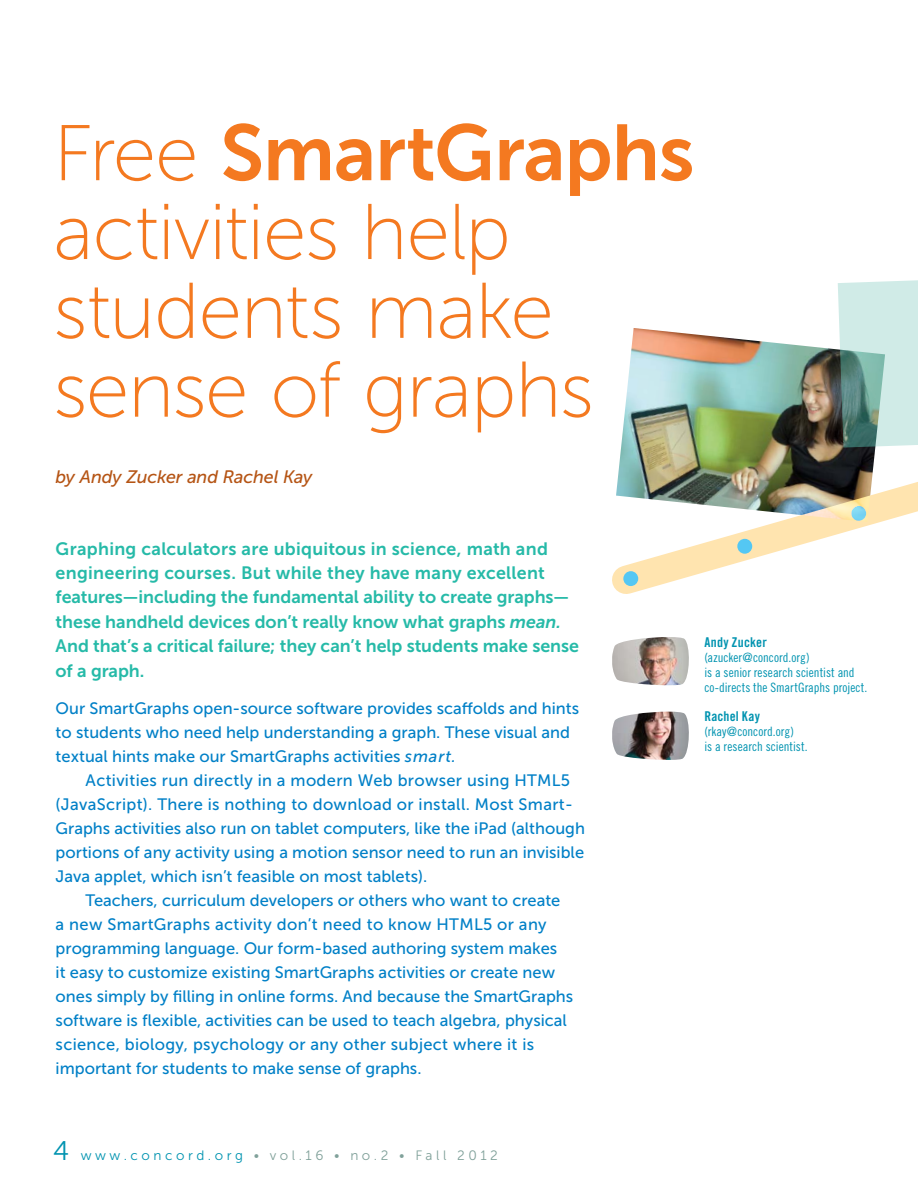
<style>
.page{position:relative;width:918px;height:1188px;background:#fff}
.page>*{position:absolute;margin:0;border:0;box-sizing:border-box;transform-origin:0 0}
.t1{font:78.9px/78.9px "Museo Sans 100";letter-spacing:-.02em;color:#f47920}
.t2{font:78.9px "Museo Sans 700";letter-spacing:-.015em;color:#f47920}
.t3{font:italic 18px "Museo Sans 500";letter-spacing:-.005em;color:#b55414}
.t4{font:17.85px/24.3px "Museo Sans 700";color:#26baa8}
.t5{font:16.5px/24px "Museo Sans 500";color:#0080c7}
.t6{font:13.5px "Museo Sans 300";letter-spacing:.26em;color:#80a19a}
.t7{font:13.5px "Trade Gothic LT Std Bd Cn 20";letter-spacing:.015em;color:#0093b0}
.t8{font:12.9px/15px "Trade Gothic LT Std Cn 18";letter-spacing:.005em;color:#0093b0}
.s1{font-family:"Museo Sans 100"}
.s2{font-style:italic}
.s3{font-size:27px;color:#0093b0}
.s4{color:#0093b0}
</style>
<div class="page">
<img style="left:612px;top:712px;width:77px;height:48px">
<img style="left:612px;top:637px;width:77px;height:49px">
<div style="left:838px;top:280px;width:80px;height:37px;background:#d0ebe7"></div>
<svg style="left:612px;top:317px;width:306px;height:277px"></svg>
<div style="left:623px;top:571px;width:15px;height:15px;background:#54c7f3;border-radius:50%"></div>
<div style="left:737px;top:539px;width:15px;height:15px;background:#54c7f3;border-radius:50%"></div>
<img style="left:616px;top:328px;width:269px;height:194px">
<h1 class="t2" style="left:53px;top:109px;width:643px"><span class="s1">Free</span> SmartGraphs</h1>
<h1 class="t1" style="left:53px;top:193px;width:542px">activities help students make sense of graphs</h1>
<p class="t3" style="left:56px;top:466px;width:258px">by Andy Zucker and Rachel Kay</p>
<p class="t4" style="left:56px;top:536px;width:525px">Graphing calculators are ubiquitous in science, math and engineering courses. But while they have many excellent features—including the fundamental ability to create graphs— these handheld devices don’t really know what graphs <span class="s2">mean.<br></span>And that’s a critical failure; they can’t help students make sense of a graph.</p>
<p class="t5" style="left:56px;top:696px;width:525px">Our SmartGraphs open-source software provides scaffolds and hints to students who need help understanding a graph. These visual and textual hints make our SmartGraphs activities <span class="s2">smart.</span></p>
<p class="t5" style="left:56px;top:768px;width:531px;text-indent:30px">Activities run directly in a modern Web browser using HTML5 (JavaScript). There is nothing to download or install. Most Smart-Graphs activities also run on tablet computers, like the iPad (although portions of any activity using a motion sensor need to run an invisible Java applet, which isn’t feasible on most tablets).</p>
<p class="t5" style="left:56px;top:888px;width:519px;text-indent:30px">Teachers, curriculum developers or others who want to create<br>a new SmartGraphs activity don’t need to know HTML5 or any programming language. Our form-based authoring system makes<br>it easy to customize existing SmartGraphs activities or create new ones simply by filling in online forms. And because the SmartGraphs software is flexible, activities can be used to teach algebra, physical science, biology, psychology or any other subject where it is important for students to make sense of graphs.</p>
<p class="t7" style="left:704px;top:634px;width:64px">Andy Zucker</p>
<p class="t8" style="left:704px;top:650px;width:165px">(azucker@concord.org)<br>is a senior research scientist and co-directs the SmartGraphs project.</p>
<p class="t7" style="left:704px;top:708px;width:57px">Rachel Kay</p>
<p class="t8" style="left:704px;top:724px;width:105px">(rkay@concord.org)<br>is a research scientist.</p>
<p class="t6" style="left:53px;top:1148px;width:446px"><span class="s3">4</span> <span class="s4">www.concord.org</span> • vol.16 • no.2 • Fall 2012</p>
</div>
